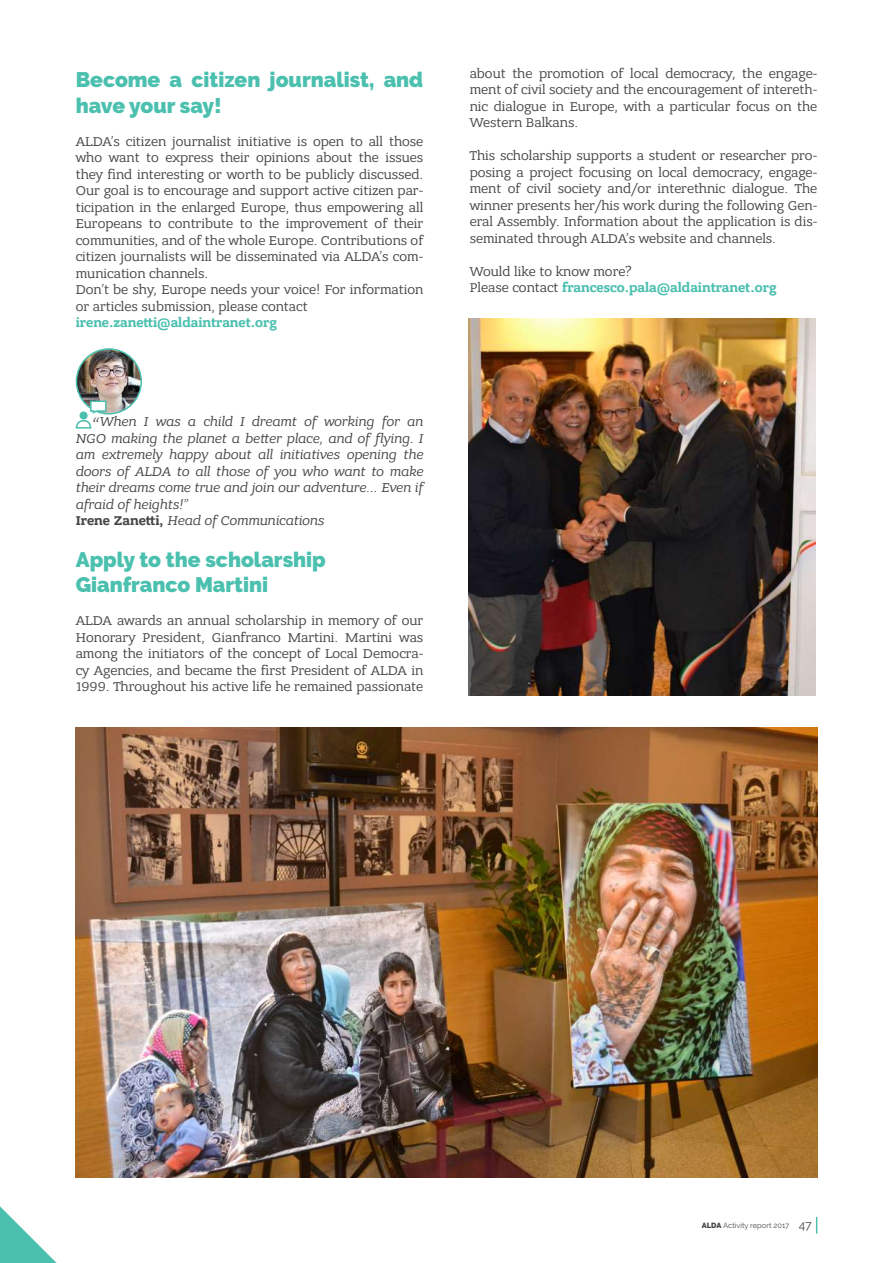
<style>
.page{position:relative;width:893px;height:1263px;background:#fff}
.page>*{position:absolute;margin:0;border:0;box-sizing:border-box;transform-origin:0 0}
.t1{font:900 21px/25.2px "Raleway";color:#4cc0af}
.t2{font:13.5px/16.5px "Bandera Pro";color:#464748;text-align:justify}
.t3{font:italic 13.5px/16.5px "Bandera Pro";color:#464748}
.t4{font:700 13.5px "Bandera Pro";color:#4cc0af}
.t5{font:7.5px "Raleway";color:#464748}
.s1{font-size:18px}
.s2{font-weight:700;font-style:normal}
.s3{font-weight:700;color:#4cc0af}
.s4{font-weight:900}
.s5{font-size:12px}
</style>
<div class="page">
<svg style="left:816px;top:1217px;width:1px;height:16px"></svg>
<svg style="left:0;top:1206px;width:57px;height:57px"></svg>
<img style="left:76px;top:349px;width:65px;height:65px;border-radius:32px">
<div style="left:76px;top:348px;width:66px;height:67px;border:2px solid #4cc0af;border-radius:50%"></div>
<img style="left:76px;top:728px;width:741px;height:450px">
<svg style="left:75px;top:400px;width:32px;height:29px"></svg>
<img style="left:469px;top:319px;width:347px;height:376px">
<h1 class="t1" style="left:76px;top:68px;width:349px">Become a citizen journalist, and have your say!</h1>
<p class="t2" style="left:76px;top:133px;width:349px;text-align:left">ALDA’s citizen journalist initiative is open to all those who want to express their opinions about the issues they find interesting or worth to be publicly discussed.<br>Our goal is to encourage and support active citizen par&shy;ticipation in the enlarged Europe, thus empowering all Europeans to contribute to the improvement of their communities, and of the whole Europe. Contributions of citizen journalists will be disseminated via ALDA’s com&shy;munication channels.<br>Don’t be shy, Europe needs your voice! For information or articles submission, please contact</p>
<p class="t4" style="left:76px;top:314px;width:203px">irene.zanetti@aldaintranet.org</p>
<p class="t3" style="left:76px;top:414px;width:349px;text-indent:16px"><span class="s1">“</span>When I was a child I dreamt of working for an NGO making the planet a better place, and of flying. I am extremely happy about all initiatives opening the doors of ALDA to all those of you who want to make their dreams come true and join our adventure... Even if afraid of heights!”<br><span class="s2">Irene Zanetti,</span> Head of Communications</p>
<h1 class="t1" style="left:76px;top:547px;width:252px">Apply to the scholarship<br>Gianfranco Martini</h1>
<p class="t2" style="left:76px;top:612px;width:349px">ALDA awards an annual scholarship in memory of our Honorary President, Gianfranco Martini. Martini was among the initiators of the concept of Local Democra&shy;cy Agencies, and became the first President of ALDA in 1999. Throughout his active life he remained passionate</p>
<p class="t2" style="left:470px;top:65px;width:349px">about the promotion of local democracy, the engage&shy;ment of civil society and the encouragement of intereth&shy;nic dialogue in Europe, with a particular focus on the Western Balkans.</p>
<p class="t2" style="left:470px;top:148px;width:349px">This scholarship supports a student or researcher pro&shy;posing a project focusing on local democracy, engage&shy;ment of civil society and/or interethnic dialogue. The winner presents her/his work during the following Gen&shy;eral Assembly. Information about the application is dis&shy;seminated through ALDA’s website and channels.</p>
<p class="t2" style="left:470px;top:263px;width:308px">Would like to know more?<br>Please contact <span class="s3">francesco.pala@aldaintranet.org</span></p>
<p class="t5" style="left:702px;top:1220px;width:111px"><span class="s4">ALDA</span> Activity report 2017 <span class="s5">47</span></p>
</div>
